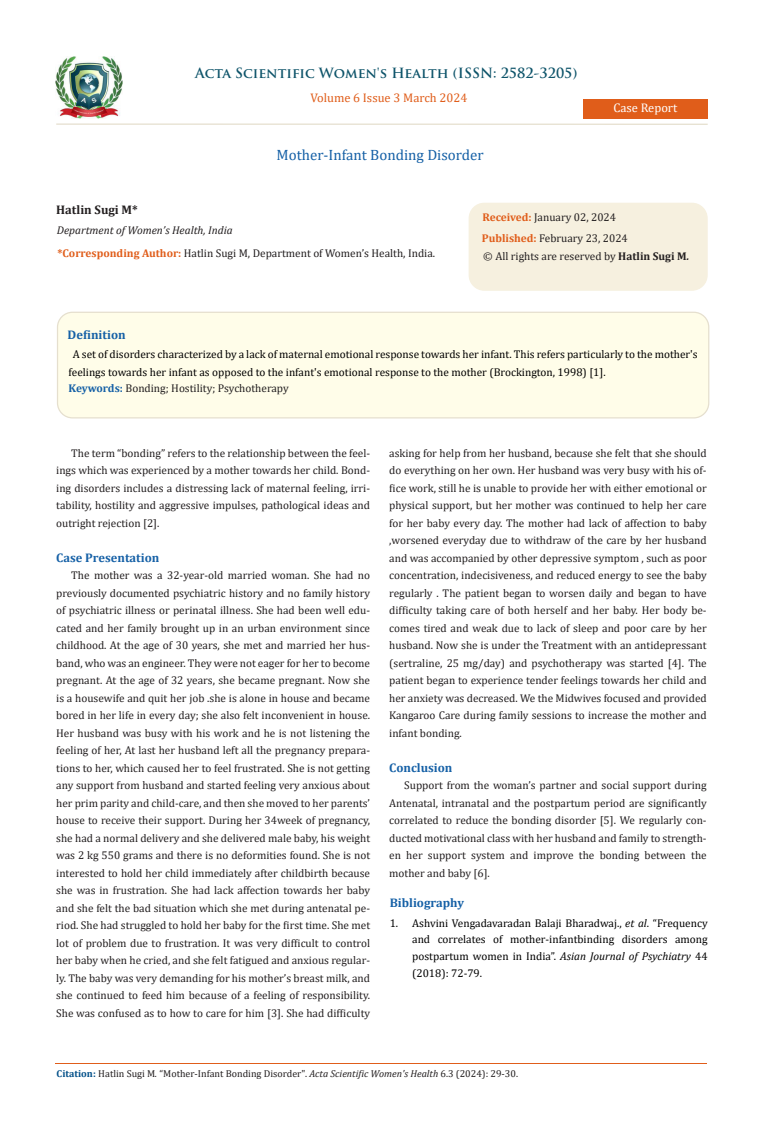
<style>
.page{position:relative;width:764px;height:1140px;background:#fff}
.page>*{position:absolute;margin:0;border:0;box-sizing:border-box;transform-origin:0 0}
.t1{font:15px "Cambria";color:#1560a6}
.t2{font:700 13.75px "Trajan Pro";color:#0e546a}
.t3{font:700 12.5px "Cambria";color:#1560a6}
.t4{font:12.5px "Cambria";color:#e05d1a}
.t5{font:700 12.5px "Cambria";color:#231f20}
.t6{font:12.5px "Cambria";color:#fff}
.t7{font:11.25px/17.5px "Cambria";color:#231f20;text-align:justify}
.t8{font:11.25px/16.9px "Cambria";color:#000}
.t9{font:italic 11.25px "Cambria";color:#231f20}
.t10{font:10px "Cambria";color:#231f20}
.s1{font-weight:700;color:#e05d1a}
.s2{font-weight:700}
.s3{font-weight:700;font-style:italic}
.s4{font-weight:700;color:#1560a6}
.s5{font-style:italic}
.s6{font-weight:700;color:#035089}
</style>
<div class="page">
<img style="left:56px;top:57px;width:66px;height:61px">
<div style="left:583px;top:99px;width:124px;height:20px;background:#e05d1a"></div>
<div style="left:469px;top:203px;width:238px;height:87px;background:#f6f0df;border-radius:15px"></div>
<div style="left:468px;top:203px;width:239px;height:88px;border:1px solid #f6f0df;border-radius:15px"></div>
<div style="left:57px;top:312px;width:652px;height:106px;background:#fffde9;border-radius:15px"></div>
<div style="left:57px;top:312px;width:652px;height:106px;border:1px solid #e5dfce;border-radius:15px"></div>
<hr style="left:56px;top:123px;width:651px;height:2px;background:#e5dfce">
<hr style="left:55px;top:1063px;width:651px;height:1px;background:#e05d1a">
<p class="t2" style="left:195px;top:64px;width:384px">Acta Scientific Women's Health (ISSN: 2582-3205)</p>
<p class="t4" style="left:310px;top:91px;width:158px">Volume 6 Issue 3 March 2024</p>
<p class="t1" style="left:276px;top:146px;width:209px">Mother-Infant Bonding Disorder</p>
<p class="t6" style="left:613px;top:100px;width:65px">Case Report</p>
<p class="t5" style="left:56px;top:201px;width:83px">Hatlin Sugi M*</p>
<p class="t9" style="left:57px;top:222px;width:177px">Department of Women’s Health, India</p>
<p class="t7" style="left:57px;top:244px;width:379px"><span class="s1">*Corresponding Author:</span> Hatlin Sugi M, Department of Women’s Health, India.</p>
<p class="t7" style="left:482px;top:209px;width:135px"><span class="s1">Received:</span> January 02, 2024</p>
<p class="t7" style="left:482px;top:229px;width:148px"><span class="s1">Published:</span> February 23, 2024</p>
<p class="t7" style="left:483px;top:247px;width:207px">© All rights are reserved by <span class="s2">Hatlin Sugi M</span><span class="s3">.</span></p>
<p class="t3" style="left:68px;top:325px;width:60px">Definition</p>
<p class="t8" style="left:69px;top:346px;width:630px;line-height:17.5px;text-indent:4px">A set of disorders characterized by a lack of maternal emotional response towards her infant. This refers particularly to the mother's feelings towards her infant as opposed to the infant's emotional response to the mother (Brockington, 1998) [1].</p>
<p class="t7" style="left:69px;top:379px;width:222px"><span class="s4">Keywords:</span> Bonding; Hostility; Psychotherapy</p>
<p class="t7" style="left:56px;top:444px;width:315px;text-indent:15px">The term “bonding” refers to the relationship between the feel&shy;ings which was experienced by a mother towards her child. Bond&shy;ing disorders includes a distressing lack of maternal feeling, irri&shy;tability, hostility and aggressive impulses, pathological ideas and outright rejection [2].</p>
<p class="t3" style="left:56px;top:548px;width:105px">Case Presentation</p>
<p class="t7" style="left:56px;top:566px;width:315px;text-indent:15px">The mother was a 32-year-old married woman. She had no previously documented psychiatric history and no family history of psychiatric illness or perinatal illness. She had been well edu&shy;cated and her family brought up in an urban environment since childhood. At the age of 30 years, she met and married her hus&shy;band, who was an engineer. They were not eager for her to become pregnant. At the age of 32 years, she became pregnant. Now she is a housewife and quit her job .she is alone in house and became bored in her life in every day; she also felt inconvenient in house.<br>Her husband was busy with his work and he is not listening the feeling of her, At last her husband left all the pregnancy prepara&shy;tions to her, which caused her to feel frustrated. She is not getting any support from husband and started feeling very anxious about her prim parity and child-care, and then she moved to her parents’ house to receive their support. During her 34week of pregnancy, she had a normal delivery and she delivered male baby, his weight was 2 kg 550 grams and there is no deformities found. She is not interested to hold her child immediately after childbirth because she was in frustration. She had lack affection towards her baby and she felt the bad situation which she met during antenatal pe&shy;riod. She had struggled to hold her baby for the first time. She met lot of problem due to frustration. It was very difficult to control her baby when he cried, and she felt fatigued and anxious regular&shy;ly. The baby was very demanding for his mother’s breast milk, and she continued to feed him because of a feeling of responsibility.<br>She was confused as to how to care for him [3]. She had difficulty</p>
<p class="t7" style="left:389px;top:444px;width:319px">asking for help from her husband, because she felt that she should do everything on her own. Her husband was very busy with his of&shy;fice work, still he is unable to provide her with either emotional or physical support, but her mother was continued to help her care for her baby every day. The mother had lack of affection to baby ,worsened everyday due to withdraw of the care by her husband and was accompanied by other depressive symptom , such as poor concentration, indecisiveness, and reduced energy to see the baby regularly . The patient began to worsen daily and began to have difficulty taking care of both herself and her baby. Her body be&shy;comes tired and weak due to lack of sleep and poor care by her husband. Now she is under the Treatment with an antidepressant (sertraline, 25 mg/day) and psychotherapy was started [4]. The patient began to experience tender feelings towards her child and her anxiety was decreased. We the Midwives focused and provided Kangaroo Care during family sessions to increase the mother and infant bonding.</p>
<p class="t3" style="left:389px;top:758px;width:65px">Conclusion</p>
<p class="t7" style="left:389px;top:776px;width:319px;text-indent:15px">Support from the woman’s partner and social support during Antenatal, intranatal and the postpartum period are significantly correlated to reduce the bonding disorder [5]. We regularly con&shy;ducted motivational class with her husband and family to strength&shy;en her support system and improve the bonding between the mother and baby [6].</p>
<p class="t3" style="left:390px;top:894px;width:76px">Bibliography</p>
<p class="t8" style="left:412px;top:914px;width:297px;text-align:justify;text-indent:-22px">1. Ashvini Vengadavaradan Balaji Bharadwaj., <span class="s5">et al</span>. “Frequency and correlates of mother-infantbinding disorders among postpartum women in India”. <span class="s5">Asian Journal of Psychiatry</span> 44 (2018): 72-79.</p>
<p class="t10" style="left:57px;top:1068px;width:463px"><span class="s6">Citation:</span> Hatlin Sugi M<span class="s5">.</span> “Mother-Infant Bonding Disorder". <span class="s5">Acta Scientific Women's Health</span> 6.3 (2024): 29-30.</p>
</div>
